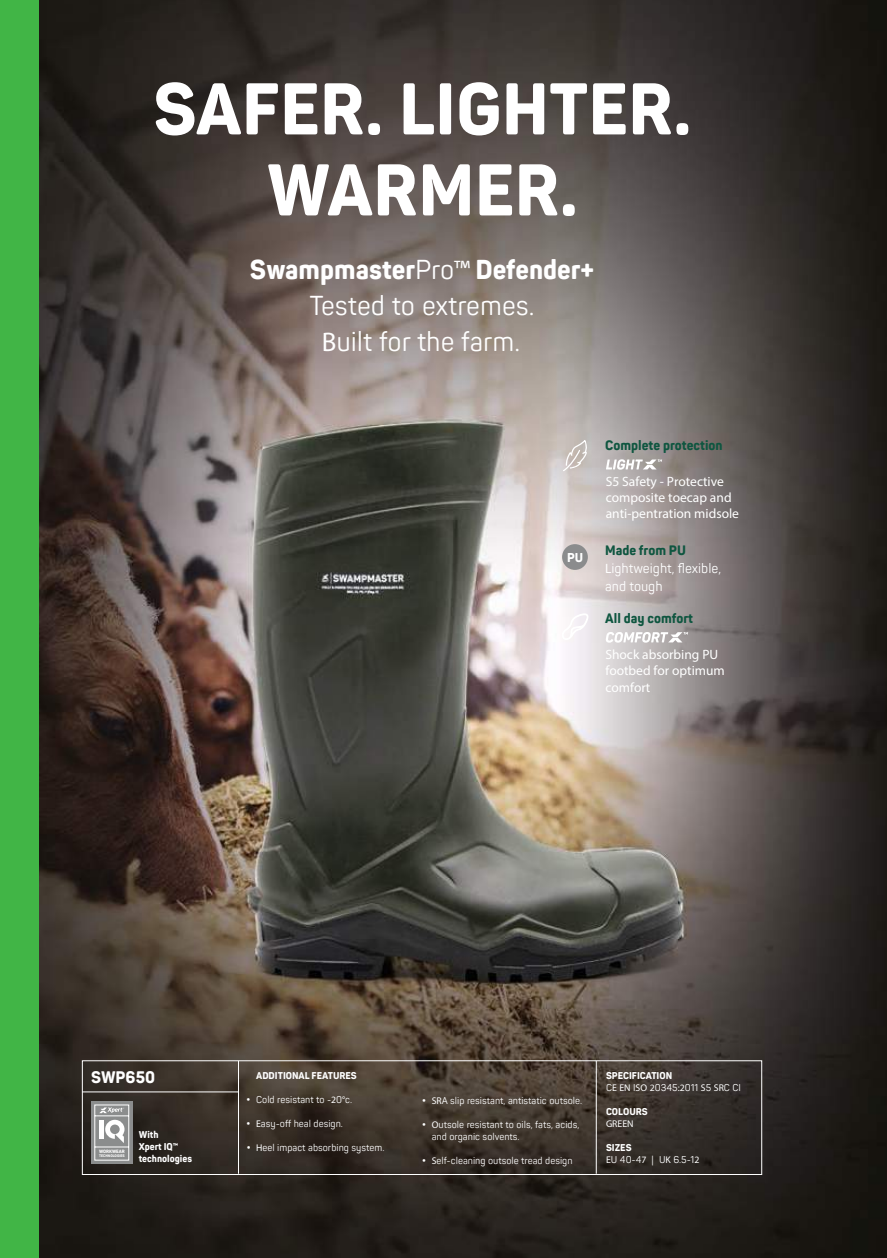
<style>
.page{position:relative;width:887px;height:1258px;background:#fff}
.page>*{position:absolute;margin:0;border:0;box-sizing:border-box;transform-origin:0 0}
.t1{font:800 72px/81px "Panton Narrow";color:#fff;text-align:center}
.t2{font:27px/36px "Panton Narrow";color:#fff;text-align:center}
.t3{font:800 16.5px "Panton Narrow";color:#fff}
.t4{font:13.5px/16.2px "Myriad Pro";color:#fff}
.t5{font:13.5px/18px "Panton Narrow";color:#fff}
.t6{font:800 13.5px "Panton Narrow";color:#0f5640}
.t7{font:800 12.75px "Panton Narrow";color:#fff}
.t8{font:9.75px/12px "Panton Narrow";color:#fff}
.t9{font:800 9.75px/12px "Panton Narrow";color:#fff}
.t10{font:9.75px "Myriad Pro";color:#fff}
.t11{font:800 4.65px "Panton Narrow";color:#fff}
.t12{font:800 3.6px "Panton Narrow";color:#fff}
.s1{font-weight:800}
.s2{font-family:"Myriad Pro"}
.s3{font-weight:800;color:#0f5640}
.s4{font-weight:400}
.s5{font-family:"Myriad Pro";font-weight:400}
</style>
<div class="page">
<div style="left:0;top:0;width:39px;height:1258px;background:#41b546"></div>
<img style="left:39px;top:0;width:848px;height:1258px">
<div style="left:82px;top:1060px;width:680px;height:115px;border:1px solid #fff"></div>
<hr style="left:238px;top:1060px;width:1px;height:113px;background:#fff">
<hr style="left:596px;top:1060px;width:1px;height:113px;background:#fff">
<hr style="left:82px;top:1091px;width:156px;height:1px;background:#fff">
<div style="left:91px;top:1101px;width:41px;height:63px;background:#8b8d8d"></div>
<svg style="left:94px;top:1104px;width:36px;height:57px"></svg>
<div style="left:562px;top:544px;width:26px;height:26px;background:#8b8c8d;border-radius:50%"></div>
<svg style="left:606px;top:632px;width:82px;height:10px"></svg>
<svg style="left:606px;top:459px;width:56px;height:11px"></svg>
<svg style="left:561px;top:440px;width:26px;height:31px"></svg>
<svg style="left:562px;top:613px;width:26px;height:27px"></svg>
<h1 class="t1" style="left:153px;top:68px;width:540px">SAFER. LIGHTER.<br>WARMER.</h1>
<h2 class="t2" style="left:250px;top:254px;width:346px"><span class="s1">Swampmaster</span>Pro<span class="s2">™</span> <span class="s1">Defender+<br></span>Tested to extremes.<br><span class="s2">B</span>uilt for the farm.</h2>
<h3 class="t7" style="left:567px;top:549px;width:18px">PU</h3>
<h3 class="t6" style="left:605px;top:437px;width:119px">Complete protection</h3>
<h3 class="t4" style="left:606px;top:473px;width:135px">S5 Safety - Protective composite toecap and anti-pentration midsole</h3>
<h3 class="t5" style="left:605px;top:542px;width:118px"><span class="s3">Made from PU<br></span><span class="s2">L</span>ightweight, flexible, and tough</h3>
<h3 class="t6" style="left:605px;top:610px;width:89px">All day comfort</h3>
<h3 class="t4" style="left:605px;top:646px;width:121px">Shock absorbing PU footbed for optimum comfort</h3>
<h3 class="t3" style="left:91px;top:1066px;width:65px">SWP650</h3>
<p class="t11" style="left:99px;top:1148px;width:27px">WORKWEAR</p>
<p class="t12" style="left:99px;top:1153px;width:27px">TECHNOLOGIES</p>
<p class="t9" style="left:139px;top:1129px;width:55px">With<br>Xpert IQ™ technologies</p>
<p class="t9" style="left:256px;top:1069px;width:102px">ADDITIONAL FEATURES</p>
<p class="t8" style="left:256px;top:1094px;width:97px">Cold resistant to -<span class="s2">2</span>0<span class="s2">°</span>c.</p>
<p class="t8" style="left:256px;top:1118px;width:88px"><span class="s2">E</span>asy-off heal design.</p>
<p class="t8" style="left:256px;top:1142px;width:130px"><span class="s2">H</span>eel impact absorbing system.</p>
<p class="t9" style="left:246px;top:1092px;width:5px">•</p>
<p class="t9" style="left:246px;top:1116px;width:5px">•</p>
<p class="t9" style="left:247px;top:1141px;width:5px">•</p>
<p class="t8" style="left:432px;top:1095px;width:152px"><span class="s2">SR</span>A slip resistant, antistatic outsole.</p>
<p class="t8" style="left:432px;top:1119px;width:149px"><span class="s2">O</span>utsole resistant to oils, fats, acids, and organic solvents.</p>
<p class="t8" style="left:432px;top:1155px;width:142px"><span class="s2">S</span>elf-cleaning outsole tread design</p>
<p class="t9" style="left:422px;top:1093px;width:5px">•</p>
<p class="t9" style="left:422px;top:1117px;width:5px">•</p>
<p class="t9" style="left:422px;top:1153px;width:5px">•</p>
<p class="t9" style="left:606px;top:1069px;width:137px">SPECIFICATION<br><span class="s4">C</span><span class="s5">E EN</span> <span class="s4">I</span><span class="s5">SO 2</span><span class="s4">0345</span><span class="s5">:2</span><span class="s4">011</span> <span class="s5">S</span><span class="s4">5</span> <span class="s5">SR</span><span class="s4">C CI</span></p>
<p class="t9" style="left:606px;top:1105px;width:43px">COLOURS</p>
<p class="t10" style="left:606px;top:1117px;width:29px">GREEN</p>
<p class="t8" style="left:606px;top:1142px;width:95px"><span class="s1">SIZES<br></span><span class="s2">E</span>U 40-4<span class="s2">7 |</span> U<span class="s2">K</span> 6.5-1<span class="s2">2</span></p>
</div>
